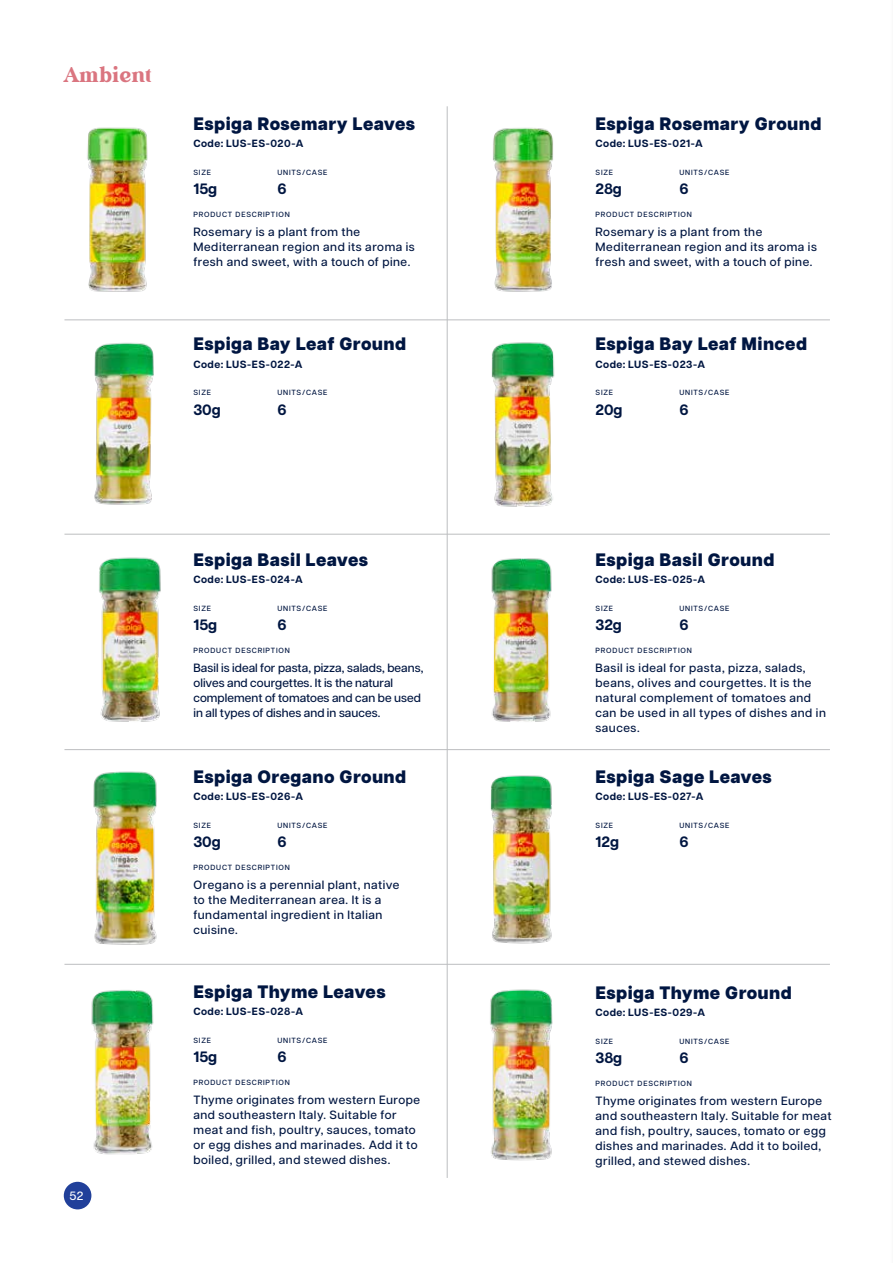
<style>
.page{position:relative;width:893px;height:1263px;background:#fff}
.page>*{position:absolute;margin:0;border:0;box-sizing:border-box;transform-origin:0 0}
.t1{font:30px "Gentlemen";letter-spacing:.015em;color:#da7580}
.t2{font:800 18px "Articulat CF";letter-spacing:.02em;color:#001641}
.t3{font:700 15px "Articulat CF";letter-spacing:-.01em;color:#001641}
.t4{font:500 12px/15px "Articulat CF";letter-spacing:.045em;color:#001641}
.t5{font:500 12px/15px "Articulat CF";letter-spacing:.005em;color:#001641}
.t6{font:500 12px "Articulat CF";color:#fff}
.t7{font:700 10.5px "Articulat CF";letter-spacing:.04em;color:#001641}
.t8{font:500 7.5px "Articulat CF";letter-spacing:.11em;color:#001641}
</style>
<div class="page">
<img style="left:87px;top:127px;width:61px;height:165px">
<img style="left:493px;top:127px;width:60px;height:165px">
<img style="left:94px;top:342px;width:60px;height:163px">
<img style="left:491px;top:342px;width:64px;height:165px">
<img style="left:99px;top:557px;width:62px;height:165px">
<img style="left:491px;top:558px;width:61px;height:164px">
<img style="left:93px;top:771px;width:64px;height:174px">
<img style="left:490px;top:775px;width:62px;height:169px">
<img style="left:490px;top:989px;width:63px;height:172px">
<img style="left:91px;top:990px;width:63px;height:165px">
<hr style="left:447px;top:106px;width:1px;height:1072px;background:#bcbec0">
<hr style="left:64px;top:320px;width:766px;height:1px;background:#bcbec0">
<hr style="left:64px;top:534px;width:766px;height:1px;background:#bcbec0">
<hr style="left:64px;top:749px;width:766px;height:1px;background:#bcbec0">
<hr style="left:64px;top:964px;width:766px;height:1px;background:#bcbec0">
<hr style="left:890px;top:0;width:3px;height:1263px;background:#f1f1f2">
<div style="left:64px;top:1182px;width:27px;height:27px;background:#21409a;border-radius:50%"></div>
<h1 class="t1" style="left:64px;top:63px;width:89px">Ambient</h1>
<h2 class="t2" style="left:193px;top:113px;width:223px">Espiga Rosemary Leaves</h2>
<p class="t7" style="left:193px;top:138px;width:112px">Code: LUS-ES-020-A</p>
<p class="t8" style="left:193px;top:168px;width:19px">SIZE</p>
<p class="t3" style="left:193px;top:180px;width:25px">15g</p>
<p class="t8" style="left:277px;top:168px;width:51px">UNITS/CASE</p>
<p class="t3" style="left:277px;top:180px;width:11px">6</p>
<p class="t8" style="left:193px;top:210px;width:98px">PRODUCT DESCRIPTION</p>
<p class="t4" style="left:193px;top:225px;width:223px">Rosemary is a plant from the<br>Mediterranean region and its aroma is fresh and sweet, with a touch of pine.</p>
<h2 class="t2" style="left:193px;top:333px;width:214px">Espiga Bay Leaf Ground</h2>
<p class="t7" style="left:193px;top:358px;width:111px">Code: LUS-ES-022-A</p>
<p class="t8" style="left:193px;top:388px;width:19px">SIZE</p>
<p class="t3" style="left:193px;top:401px;width:29px">30g</p>
<p class="t8" style="left:277px;top:388px;width:51px">UNITS/CASE</p>
<p class="t3" style="left:277px;top:401px;width:11px">6</p>
<p class="t6" style="left:69px;top:1189px;width:16px">52</p>
<h2 class="t2" style="left:193px;top:549px;width:176px">Espiga Basil Leaves</h2>
<p class="t7" style="left:193px;top:574px;width:111px">Code: LUS-ES-024-A</p>
<p class="t8" style="left:193px;top:604px;width:19px">SIZE</p>
<p class="t3" style="left:193px;top:616px;width:25px">15g</p>
<p class="t8" style="left:277px;top:604px;width:51px">UNITS/CASE</p>
<p class="t3" style="left:277px;top:616px;width:11px">6</p>
<p class="t8" style="left:193px;top:646px;width:98px">PRODUCT DESCRIPTION</p>
<p class="t5" style="left:193px;top:661px;width:231px">Basil is ideal for pasta, pizza, salads, beans, olives and courgettes. It is the natural complement of tomatoes and can be used in all types of dishes and in sauces.</p>
<h2 class="t2" style="left:193px;top:765px;width:214px">Espiga Oregano Ground</h2>
<p class="t7" style="left:193px;top:790px;width:111px">Code: LUS-ES-026-A</p>
<p class="t8" style="left:193px;top:821px;width:19px">SIZE</p>
<p class="t3" style="left:193px;top:833px;width:29px">30g</p>
<p class="t8" style="left:277px;top:821px;width:51px">UNITS/CASE</p>
<p class="t3" style="left:277px;top:833px;width:11px">6</p>
<p class="t8" style="left:193px;top:863px;width:98px">PRODUCT DESCRIPTION</p>
<p class="t4" style="left:193px;top:878px;width:207px">Oregano is a perennial plant, native to the Mediterranean area. It is a fundamental ingredient in Italian cuisine.</p>
<h2 class="t2" style="left:193px;top:981px;width:194px">Espiga Thyme Leaves</h2>
<p class="t7" style="left:193px;top:1006px;width:111px">Code: LUS-ES-028-A</p>
<p class="t8" style="left:193px;top:1036px;width:19px">SIZE</p>
<p class="t3" style="left:193px;top:1048px;width:25px">15g</p>
<p class="t8" style="left:277px;top:1036px;width:51px">UNITS/CASE</p>
<p class="t3" style="left:277px;top:1048px;width:11px">6</p>
<p class="t8" style="left:193px;top:1078px;width:98px">PRODUCT DESCRIPTION</p>
<p class="t4" style="left:193px;top:1093px;width:228px">Thyme originates from western Europe and southeastern Italy. Suitable for meat and fish, poultry, sauces, tomato or egg dishes and marinades. Add it to boiled, grilled, and stewed dishes.</p>
<h2 class="t2" style="left:595px;top:113px;width:227px">Espiga Rosemary Ground</h2>
<p class="t7" style="left:595px;top:138px;width:109px">Code: LUS-ES-021-A</p>
<p class="t8" style="left:595px;top:168px;width:19px">SIZE</p>
<p class="t3" style="left:595px;top:180px;width:28px">28g</p>
<p class="t8" style="left:679px;top:168px;width:51px">UNITS/CASE</p>
<p class="t3" style="left:679px;top:180px;width:11px">6</p>
<p class="t8" style="left:595px;top:210px;width:98px">PRODUCT DESCRIPTION</p>
<p class="t4" style="left:595px;top:225px;width:223px">Rosemary is a plant from the<br>Mediterranean region and its aroma is fresh and sweet, with a touch of pine.</p>
<h2 class="t2" style="left:595px;top:333px;width:213px">Espiga Bay Leaf Minced</h2>
<p class="t7" style="left:595px;top:358px;width:111px">Code: LUS-ES-023-A</p>
<p class="t8" style="left:595px;top:388px;width:19px">SIZE</p>
<p class="t3" style="left:595px;top:401px;width:28px">20g</p>
<p class="t8" style="left:679px;top:388px;width:51px">UNITS/CASE</p>
<p class="t3" style="left:679px;top:401px;width:11px">6</p>
<h2 class="t2" style="left:595px;top:549px;width:180px">Espiga Basil Ground</h2>
<p class="t7" style="left:595px;top:574px;width:111px">Code: LUS-ES-025-A</p>
<p class="t8" style="left:595px;top:604px;width:19px">SIZE</p>
<p class="t3" style="left:595px;top:616px;width:28px">32g</p>
<p class="t8" style="left:679px;top:604px;width:51px">UNITS/CASE</p>
<p class="t3" style="left:679px;top:616px;width:11px">6</p>
<p class="t8" style="left:595px;top:646px;width:98px">PRODUCT DESCRIPTION</p>
<p class="t4" style="left:595px;top:661px;width:232px">Basil is ideal for pasta, pizza, salads, beans, olives and courgettes. It is the natural complement of tomatoes and can be used in all types of dishes and in sauces.</p>
<h2 class="t2" style="left:595px;top:765px;width:178px">Espiga Sage Leaves</h2>
<p class="t7" style="left:595px;top:790px;width:109px">Code: LUS-ES-027-A</p>
<p class="t8" style="left:595px;top:821px;width:19px">SIZE</p>
<p class="t3" style="left:595px;top:833px;width:25px">12g</p>
<p class="t8" style="left:679px;top:821px;width:51px">UNITS/CASE</p>
<p class="t3" style="left:679px;top:833px;width:11px">6</p>
<h2 class="t2" style="left:595px;top:981px;width:198px">Espiga Thyme Ground</h2>
<p class="t7" style="left:595px;top:1006px;width:111px">Code: LUS-ES-029-A</p>
<p class="t8" style="left:595px;top:1037px;width:19px">SIZE</p>
<p class="t3" style="left:595px;top:1049px;width:28px">38g</p>
<p class="t8" style="left:679px;top:1037px;width:51px">UNITS/CASE</p>
<p class="t3" style="left:679px;top:1049px;width:11px">6</p>
<p class="t8" style="left:595px;top:1079px;width:98px">PRODUCT DESCRIPTION</p>
<p class="t4" style="left:595px;top:1094px;width:238px">Thyme originates from western Europe and southeastern Italy. Suitable for meat and fish, poultry, sauces, tomato or egg dishes and marinades. Add it to boiled, grilled, and stewed dishes.</p>
</div>
